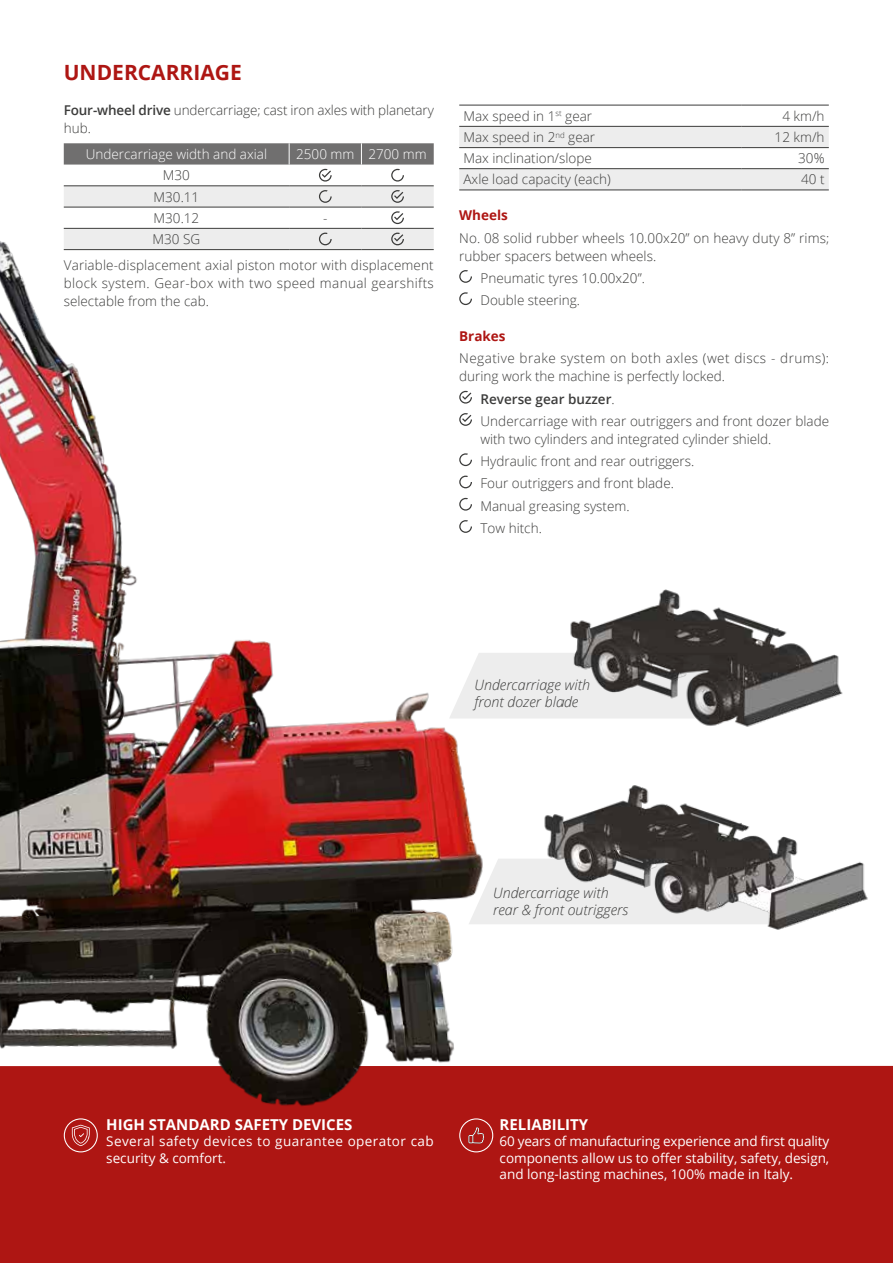
<style>
.page{position:relative;width:893px;height:1263px;background:#fff}
.page>*{position:absolute;margin:0;border:0;box-sizing:border-box;transform-origin:0 0}
.t1{font:700 21px "Open Sans";color:#ae1613}
.t2{font:700 15px "Open Sans";color:#fff}
.t3{font:italic 300 14.25px/17.1px "Open Sans";color:#3c3c3b}
.t4{font:300 13.5px/22.2px "Open Sans";color:#3c3c3b}
.t5{font:13.5px/16.5px "Open Sans";color:#fff;text-align:justify}
.t6{font:300 13.5px/18px "Open Sans";letter-spacing:.03em;color:#3c3c3b}
.t7{font:300 13.5px/18px "Open Sans";letter-spacing:.025em;color:#3c3c3b}
.t8{font:13.5px/16.5px "Open Sans";letter-spacing:.03em;color:#fff}
.t9{font:300 13.5px "Open Sans";color:#fff}
.t10{font:700 13.5px "Open Sans";color:#ae1613}
.s1{font-weight:600}
</style>
<div class="page">
<div style="left:0;top:1066px;width:893px;height:197px;background:#ae1613"></div>
<img style="left:772px;top:836px;width:96px;height:94px">
<img style="left:772px;top:627px;width:71px;height:91px">
<svg style="left:772px;top:127px;width:57px;height:20px"></svg>
<svg style="left:772px;top:169px;width:57px;height:21px"></svg>
<hr style="left:741px;top:105px;width:88px;height:1px;background:#3c3c3b">
<hr style="left:741px;top:126px;width:88px;height:1px;background:#3c3c3b">
<hr style="left:741px;top:147px;width:88px;height:1px;background:#3c3c3b">
<hr style="left:741px;top:168px;width:88px;height:1px;background:#3c3c3b">
<hr style="left:741px;top:190px;width:88px;height:1px;background:#3c3c3b">
<img style="left:0;top:104px;width:772px;height:1049px">
<h1 class="t1" style="left:64px;top:57px;width:180px">UNDERCARRIAGE</h1>
<p class="t4" style="left:64px;top:101px;width:372px;line-height:18px"><span class="s1">Four-wheel drive</span> undercarriage; cast iron axles with planetary hub.</p>
<p class="t9" style="left:86px;top:145px;width:183px">Undercarriage width and axial</p>
<p class="t9" style="left:296px;top:145px;width:132px">2500 mm 2700 mm</p>
<p class="t4" style="left:154px;top:164px;width:47px;line-height:21.3px;text-align:center">M30<br>M30.11<br>M30.12</p>
<p class="t4" style="left:323px;top:207px;width:6px">-</p>
<p class="t4" style="left:64px;top:226px;width:372px;line-height:26.4px;text-indent:89px">M30 SG<br>Variable-displacement axial piston motor with displacement</p>
<p class="t7" style="left:64px;top:274px;width:372px">block system. Gear-box with two speed manual gearshifts selectable from the cab.</p>
<p class="t4" style="left:463px;top:105px;width:130px">Max speed in 1<sup>st</sup> gear</p>
<p class="t4" style="left:782px;top:105px;width:44px">4 km/h</p>
<p class="t4" style="left:463px;top:126px;width:133px">Max speed in 2<sup>nd</sup> gear</p>
<p class="t4" style="left:775px;top:126px;width:51px">12 km/h</p>
<p class="t4" style="left:463px;top:147px;width:130px">Max inclination/slope</p>
<p class="t4" style="left:798px;top:147px;width:28px">30%</p>
<p class="t4" style="left:463px;top:168px;width:149px">Axle load capacity (each)</p>
<p class="t4" style="left:801px;top:168px;width:25px">40 t</p>
<p class="t10" style="left:459px;top:206px;width:50px">Wheels</p>
<p class="t4" style="left:459px;top:228px;width:372px;line-height:18px">No. 08 solid rubber wheels 10.00x20” on heavy duty 8” rims; rubber spacers between wheels.</p>
<p class="t4" style="left:480px;top:266px;width:166px">Pneumatic tyres 10.00x20”.<br>Double steering.</p>
<p class="t10" style="left:459px;top:327px;width:48px">Brakes</p>
<p class="t6" style="left:459px;top:349px;width:371px">Negative brake system on both axles (wet discs - drums): during work the machine is perfectly locked.</p>
<p class="t4" style="left:480px;top:387px;width:350px"><span class="s1">Reverse gear buzzer</span>.<br>Undercarriage with rear outriggers and front dozer blade</p>
<p class="t4" style="left:480px;top:427px;width:292px">with two cylinders and integrated cylinder shield.<br>Hydraulic front and rear outriggers.<br>Four outriggers and front blade.<br>Manual greasing system.<br>Tow hitch.</p>
<p class="t3" style="left:475px;top:675px;width:117px">Undercarriage with front dozer blade</p>
<p class="t3" style="left:493px;top:884px;width:137px">Undercarriage with rear &amp; front outriggers</p>
<p class="t2" style="left:106px;top:1114px;width:248px">HIGH STANDARD SAFETY DEVICES</p>
<p class="t8" style="left:106px;top:1133px;width:329px">Several safety devices to guarantee operator cab security &amp; comfort.</p>
<p class="t2" style="left:500px;top:1114px;width:90px">RELIABILITY</p>
<p class="t5" style="left:500px;top:1133px;width:331px">60 years of manufacturing experience and first quality components allow us to offer stability, safety, design, and long-lasting machines, 100% made in Italy.</p>
</div>
